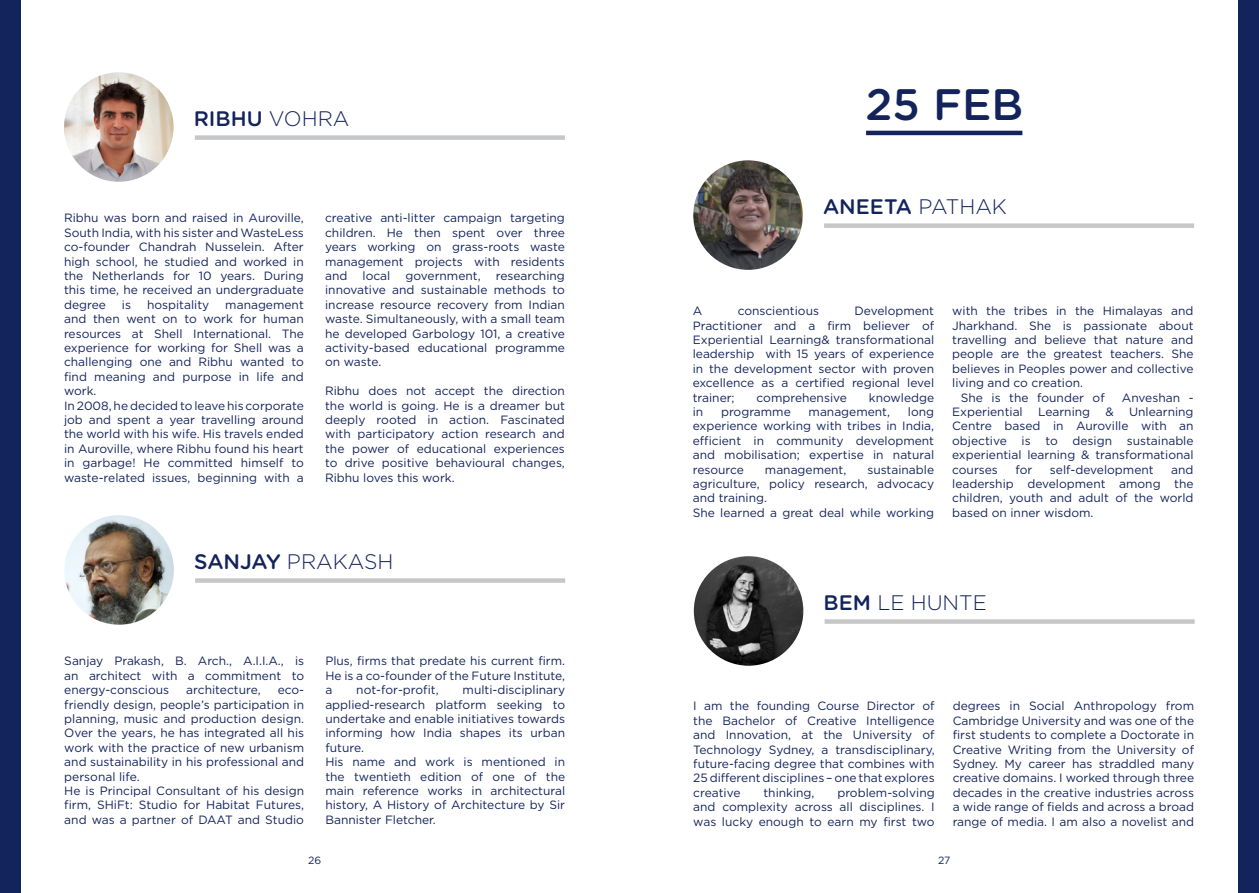
<style>
.page{position:relative;width:1259px;height:893px;background:#fff}
.page>*{position:absolute;margin:0;border:0;box-sizing:border-box;transform-origin:0 0}
.t1{font:500 44.1px "Gotham Rounded";color:#13235b}
.t2{font:300 21px "Gotham";color:#13235b}
.t3{font:500 21px "Gotham Rounded";color:#13235b}
.t4{font:12px/14.4px "Gotham";color:#13235b;text-align:justify}
.t5{font:10.5px "Gotham";color:#13235b}
.s1{font-family:"Gotham";font-weight:300}
.s2{font-family:"Gotham Rounded";font-weight:500}
</style>
<div class="page">
<div style="left:0;top:0;width:21px;height:893px;background:#13235b"></div>
<div style="left:1237px;top:0;width:22px;height:893px;background:#13235b"></div>
<div style="left:195px;top:578px;width:370px;height:5px;background:#c6c7c8"></div>
<img style="left:64px;top:515px;width:110px;height:110px;border-radius:55px">
<div style="left:195px;top:135px;width:370px;height:5px;background:#c6c7c8"></div>
<img style="left:64px;top:72px;width:110px;height:110px;border-radius:55px">
<div style="left:824px;top:619px;width:370px;height:5px;background:#c6c7c8"></div>
<div style="left:824px;top:223px;width:370px;height:5px;background:#c6c7c8"></div>
<img style="left:694px;top:556px;width:109px;height:110px;border-radius:55px">
<img style="left:693px;top:160px;width:110px;height:110px;border-radius:55px">
<hr style="left:866px;top:131px;width:156px;height:4px;background:#13235b">
<h2 class="t3" style="left:194px;top:104px;width:157px">RIBHU <span class="s1">VOHRA</span></h2>
<p class="t4" style="left:64px;top:211px;width:241px">Ribhu was born and raised in Auroville, South India, with his sister and WasteLess co-founder Chandrah Nusselein. After high school, he studied and worked in the Netherlands for 10 years. During this time, he received an undergraduate degree</p>
<p class="t4" style="left:122px;top:297px;width:11px">is</p>
<p class="t4" style="left:147px;top:297px;width:64px">hospitality</p>
<p class="t4" style="left:64px;top:297px;width:241px;text-align:left;text-indent:161px">management and then went on to work for human resources at Shell International. The experience for working for Shell was a challenging one and Ribhu wanted to find meaning and purpose in life and work.<br>In 2008, he decided to leave his corporate job and spent a year travelling around the world with his wife. His travels ended in Auroville, where Ribhu found his heart in garbage! He committed himself to waste-related issues, beginning with a</p>
<p class="t4" style="left:325px;top:211px;width:241px">creative anti-litter campaign targeting children. He then spent over three years working on grass-roots waste management projects with residents and</p>
<p class="t4" style="left:325px;top:268px;width:241px;text-indent:171px">researching innovative and sustainable methods to increase resource recovery from Indian waste. Simultaneously, with a small team he developed Garbology 101, a creative activity-based educational programme on waste.</p>
<p class="t4" style="left:325px;top:384px;width:241px">Ribhu does not accept the direction the world is going. He is a dreamer but deeply rooted in action. Fascinated with participatory action research and the power of educational experiences to drive positive behavioural changes, Ribhu loves this work.</p>
<p class="t4" style="left:362px;top:268px;width:29px">local</p>
<p class="t4" style="left:405px;top:268px;width:77px">government,</p>
<h2 class="t2" style="left:194px;top:550px;width:201px"><span class="s2">SANJAY</span> PRAKASH</h2>
<p class="t4" style="left:64px;top:654px;width:241px">Sanjay Prakash, B. Arch., A.I.I.A., is an architect with a commitment to energy-conscious</p>
<p class="t4" style="left:186px;top:682px;width:76px">architecture,</p>
<p class="t4" style="left:64px;top:682px;width:241px;text-align:left;text-indent:213px">eco&shy;friendly design, people’s participation in planning, music and production design.<br>Over the years, he has integrated all his work with the practice of new urbanism and sustainability in his professional and personal life.<br>He is Principal Consultant of his design firm, SHiFt: Studio for Habitat Futures, and was a partner of DAAT and Studio</p>
<p class="t4" style="left:325px;top:654px;width:241px">Plus, firms that predate his current firm.<br>He is a co-founder of the Future Institute, a</p>
<p class="t4" style="left:356px;top:682px;width:84px">not-for-profit,</p>
<p class="t4" style="left:325px;top:682px;width:241px;text-align:left;text-indent:137px">multi-disciplinary applied-research platform seeking to undertake and enable initiatives towards informing how India shapes its urban future.<br>His name and work is mentioned in the twentieth edition of one of the main reference works in architectural history, A History of Architecture by Sir<br>Bannister Fletcher.</p>
<h1 class="t1" style="left:865px;top:73px;width:159px">25 FEB</h1>
<h2 class="t3" style="left:823px;top:192px;width:185px">ANEETA <span class="s1">PATHAK</span></h2>
<p class="t4" style="left:693px;top:303px;width:243px;text-indent:162px">Development Practitioner and a firm believer of Experiential Learning&amp; transformational leadership with 15 years of experience in the development sector with proven excellence as a certified regional level trainer;</p>
<p class="t4" style="left:693px;top:303px;width:11px">A</p>
<p class="t4" style="left:737px;top:303px;width:83px">conscientious</p>
<p class="t4" style="left:756px;top:390px;width:92px">comprehensive</p>
<p class="t4" style="left:869px;top:390px;width:67px">knowledge</p>
<p class="t4" style="left:693px;top:404px;width:243px;text-indent:215px">long experience working with tribes in India, efficient in community development and mobilisation; expertise in natural resource</p>
<p class="t4" style="left:693px;top:404px;width:12px">in</p>
<p class="t4" style="left:721px;top:404px;width:71px">programme</p>
<p class="t4" style="left:808px;top:404px;width:83px">management,</p>
<p class="t4" style="left:693px;top:462px;width:243px;text-align:left;text-indent:175px">sustainable agriculture, policy research, advocacy and training.<br>She learned a great deal while working</p>
<p class="t4" style="left:765px;top:462px;width:83px">management,</p>
<p class="t4" style="left:952px;top:303px;width:243px">with the tribes in the Himalayas and</p>
<p class="t4" style="left:952px;top:318px;width:243px">Jharkhand. She is passionate about</p>
<p class="t4" style="left:952px;top:332px;width:243px">travelling and believe that nature and</p>
<p class="t4" style="left:952px;top:347px;width:243px">people are the greatest teachers. She</p>
<p class="t4" style="left:952px;top:361px;width:243px">believes in Peoples power and collective</p>
<p class="t4" style="left:952px;top:375px;width:132px">living and co creation.</p>
<p class="t4" style="left:960px;top:390px;width:145px">She is the founder of</p>
<p class="t4" style="left:1122px;top:390px;width:73px">Anveshan -</p>
<p class="t4" style="left:952px;top:404px;width:72px">Experiential</p>
<p class="t4" style="left:1038px;top:404px;width:54px">Learning</p>
<p class="t4" style="left:1105px;top:404px;width:10px">&amp;</p>
<p class="t4" style="left:952px;top:404px;width:243px;text-indent:177px">Unlearning Centre based in Auroville with an objective is to design sustainable experiential learning &amp; transformational courses</p>
<p class="t4" style="left:1015px;top:462px;width:18px">for</p>
<p class="t4" style="left:1050px;top:462px;width:105px">self-development</p>
<p class="t4" style="left:952px;top:462px;width:243px;text-indent:219px">and leadership development among the children, youth and adult of the world based on inner wisdom.</p>
<h2 class="t2" style="left:823px;top:591px;width:165px"><span class="s2">BEM</span> LE HUNTE</h2>
<p class="t4" style="left:693px;top:699px;width:243px">I am the founding Course Director of the Bachelor of Creative Intelligence and Innovation, at the University of Technology Sydney, a transdisciplinary, future-facing degree that combines with 25 different disciplines – one that explores creative</p>
<p class="t4" style="left:693px;top:785px;width:243px;text-indent:144px">problem-solving and complexity across all disciplines. I was lucky enough to earn my first two</p>
<p class="t4" style="left:763px;top:785px;width:53px">thinking,</p>
<p class="t4" style="left:952px;top:699px;width:243px">degrees in Social Anthropology from Cambridge University and was one of the first students to complete a Doctorate in Creative Writing from the University of Sydney. My career has straddled many creative domains. I worked through three decades in the creative industries across a wide range of fields and across a broad range of media. I am also a novelist and</p>
<p class="t5" style="left:308px;top:854px;width:15px">26</p>
<p class="t5" style="left:938px;top:854px;width:14px">27</p>
</div>
